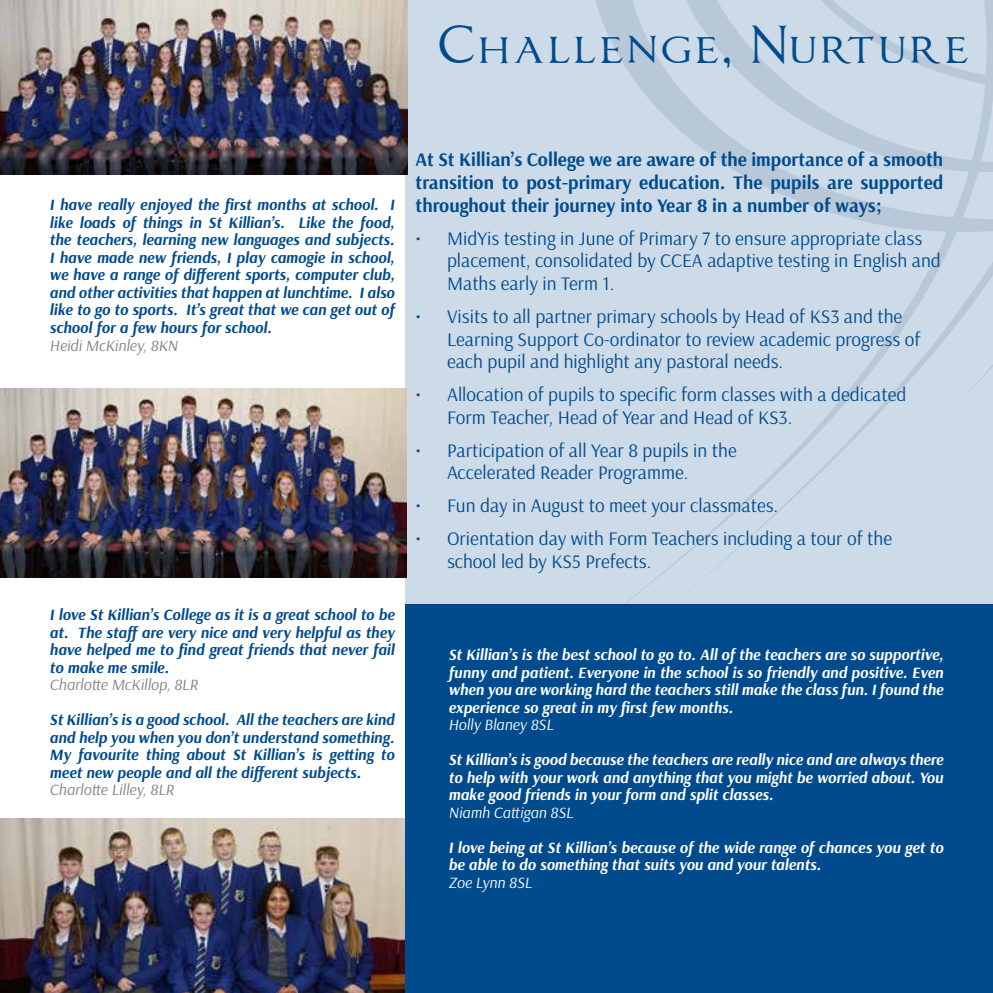
<style>
.page{position:relative;width:993px;height:993px;background:#fff}
.page>*{position:absolute;margin:0;border:0;box-sizing:border-box;transform-origin:0 0}
.t1{font:44.8px "Imperator Small Caps";letter-spacing:.1em;color:#004b8d}
.t2{font:19.25px/22.8px "Arsenal";color:#004b8d}
.t3{font:700 19.25px/22.8px "Arsenal";color:#004b8d;text-align:justify}
.t4{font:italic 700 15.75px/17.5px "Arsenal";color:#004b8d;text-align:justify}
.t5{font:italic 700 15.75px/17.5px "Arsenal";color:#fff;text-align:justify}
.t6{font:italic 15.75px "Arsenal";color:#807f83}
.t7{font:italic 15.75px "Arsenal";color:#fff}
</style>
<div class="page">
<img style="left:0;top:818px;width:405px;height:174px">
<div style="left:405px;top:604px;width:587px;height:388px;background:#004b8d"></div>
<svg style="left:405px;top:0;width:587px;height:604px;background:#cbd9e6"></svg>
<img style="left:0;top:0;width:407px;height:174px">
<img style="left:0;top:388px;width:407px;height:189px">
<h1 class="t1" style="left:438px;top:25px;width:531px">Challenge, Nurture</h1>
<p class="t4" style="left:50px;top:197px;width:346px">I have really enjoyed the first months at school. I like loads of things in St Killian’s. Like the food, the teachers, learning new languages and subjects.<br>I have made new friends, I play camogie in school, we have a range of different sports, computer club, and other activities that happen at lunchtime. I also like to go to sports. It’s great that we can get out of school for a few hours for school.</p>
<p class="t6" style="left:50px;top:335px;width:130px">Heidi McKinley, 8KN</p>
<p class="t4" style="left:50px;top:606px;width:346px">I love St Killian’s College as it is a great school to be at. The staff are very nice and very helpful as they have helped me to find great friends that never fail to make me smile.</p>
<p class="t6" style="left:50px;top:675px;width:150px">Charlotte McKillop, 8LR</p>
<p class="t4" style="left:50px;top:711px;width:346px">St Killian’s is a good school. All the teachers are kind and help you when you don’t understand something.<br>My favourite thing about St Killian’s is getting to meet new people and all the different subjects.</p>
<p class="t6" style="left:50px;top:780px;width:126px">Charlotte Lilley, 8LR</p>
<p class="t3" style="left:415px;top:149px;width:529px">At St Killian’s College we are aware of the importance of a smooth transition to post-primary education. The pupils are supported throughout their journey into Year 8 in a number of ways;</p>
<p class="t2" style="left:447px;top:227px;width:495px;text-indent:-31px">• MidYis testing in June of Primary 7 to ensure appropriate class placement, consolidated by CCEA adaptive testing in English and<br>Maths early in Term 1.</p>
<p class="t2" style="left:447px;top:305px;width:474px;text-indent:-31px">• Visits to all partner primary schools by Head of KS3 and the<br>Learning Support Co-ordinator to review academic progress of each pupil and highlight any pastoral needs.</p>
<p class="t2" style="left:447px;top:383px;width:461px;text-indent:-31px">• Allocation of pupils to specific form classes with a dedicated<br>Form Teacher, Head of Year and Head of KS3.</p>
<p class="t2" style="left:447px;top:438px;width:291px;text-indent:-31px">• Participation of all Year 8 pupils in the<br>Accelerated Reader Programme.</p>
<p class="t2" style="left:415px;top:494px;width:364px">• Fun day in August to meet your classmates.</p>
<p class="t2" style="left:447px;top:527px;width:446px;text-indent:-31px">• Orientation day with Form Teachers including a tour of the school led by KS5 Prefects.</p>
<p class="t5" style="left:448px;top:646px;width:496px">St Killian’s is the best school to go to. All of the teachers are so supportive, funny and patient. Everyone in the school is so friendly and positive. Even when you are working hard the teachers still make the class fun. I found the experience so great in my first few months.</p>
<p class="t7" style="left:448px;top:715px;width:106px">Holly Blaney 8SL</p>
<p class="t5" style="left:448px;top:751px;width:496px">St Killian’s is good because the teachers are really nice and are always there to help with your work and anything that you might be worried about. You make good friends in your form and split classes.</p>
<p class="t7" style="left:448px;top:802px;width:126px">Niamh Cattigan 8SL</p>
<p class="t5" style="left:448px;top:838px;width:496px">I love being at St Killian’s because of the wide range of chances you get to be able to do something that suits you and your talents.</p>
<p class="t7" style="left:448px;top:872px;width:85px">Zoe Lynn 8SL</p>
</div>
